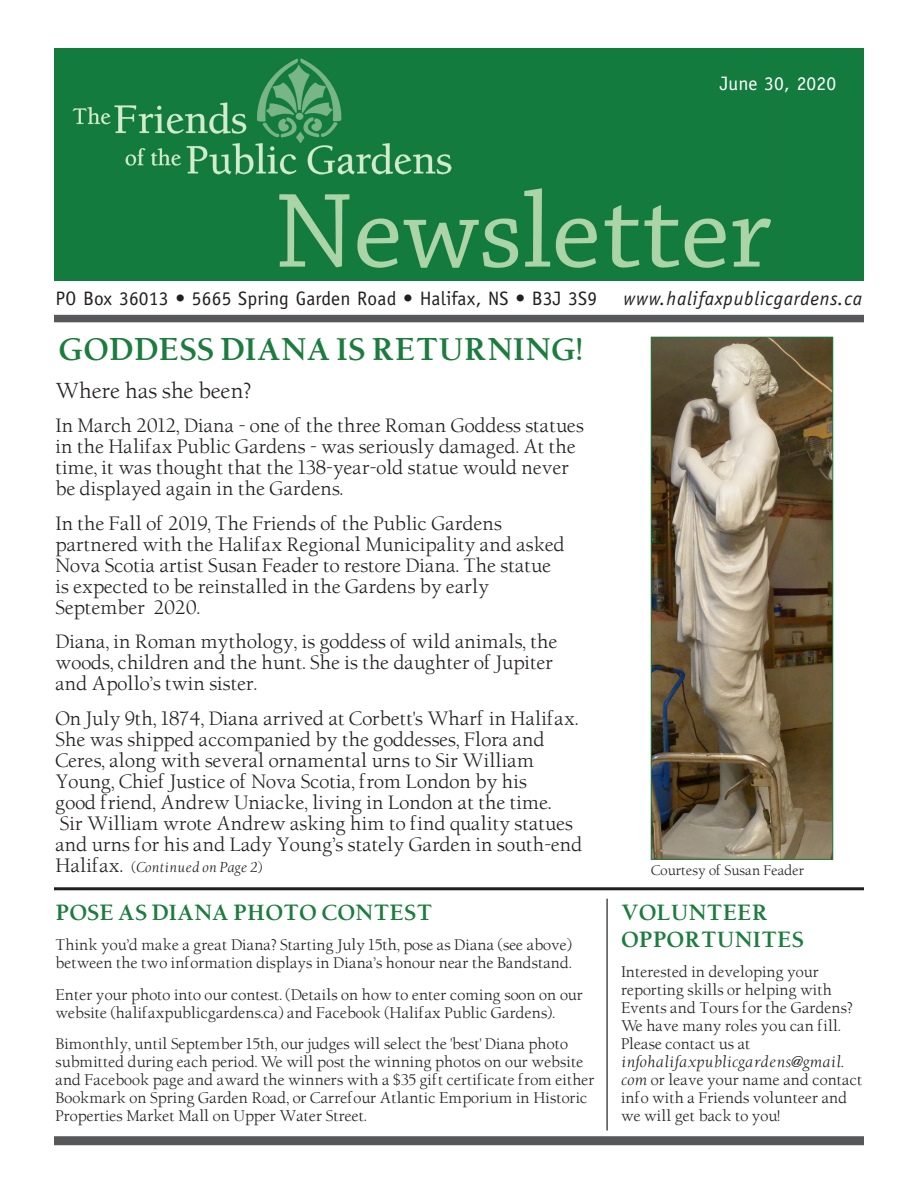
<style>
.page{position:relative;width:918px;height:1188px;background:#fff}
.page>*{position:absolute;margin:0;border:0;box-sizing:border-box;transform-origin:0 0}
.t1{font:700 30px "Berkeley Oldstyle";color:#1c7c3e}
.t2{font:700 21px/27px "Berkeley Oldstyle";color:#1c7c3e}
.t3{font:21px "Berkeley Oldstyle";color:#231f20}
.t4{font:19.5px "Officina Sans Std";letter-spacing:.01em;color:#231f20}
.t5{font:italic 19.5px "Officina Sans Std";letter-spacing:.04em;color:#231f20}
.t6{font:19.5px "Officina Sans Std";letter-spacing:.01em;color:#fff}
.t7{font:18.75px/21px "Berkeley Oldstyle";color:#231f20}
.t8{font:15px/18px "Berkeley Oldstyle";color:#231f20}
.t9{font:italic 13.5px "Berkeley Oldstyle";color:#231f20}
.t10{font:13.5px "Berkeley Oldstyle";color:#231f20}
.s1{font-style:normal;font-size:18.75px}
.s2{font-style:normal}
.s3{font-style:italic}
</style>
<div class="page">
<div style="left:54px;top:1136px;width:810px;height:9px;background:#57585a"></div>
<div style="left:54px;top:315px;width:810px;height:7px;background:#57585a"></div>
<img style="left:54px;top:48px;width:810px;height:232px">
<hr style="left:54px;top:887px;width:810px;height:3px;background:#231f20">
<img style="left:653px;top:339px;width:178px;height:519px">
<div style="left:651px;top:337px;width:182px;height:523px;border:1px solid #1c7c3e"></div>
<hr style="left:606px;top:899px;width:2px;height:232px;background:#231f20">
<p class="t6" style="left:720px;top:72px;width:118px">June 30, 2020</p>
<p class="t4" style="left:56px;top:287px;width:543px">PO Box 36013 • 5665 Spring Garden Road • Halifax, NS • B3J 3S9</p>
<p class="t5" style="left:623px;top:287px;width:240px">www.halifaxpublicgardens.ca</p>
<p class="t1" style="left:59px;top:331px;width:526px">GODDESS DIANA IS RETURNING!</p>
<p class="t3" style="left:56px;top:378px;width:197px">Where has she been?</p>
<p class="t7" style="left:56px;top:416px;width:530px">In March 2012, Diana - one of the three Roman Goddess statues in the Halifax Public Gardens - was seriously damaged. At the time, it was thought that the 138-year-old statue would never be displayed again in the Gardens.</p>
<p class="t7" style="left:56px;top:513px;width:448px">In the Fall of 2019, The Friends of the Public Gardens</p>
<p class="t7" style="left:56px;top:534px;width:511px">partnered with the Halifax Regional Municipality and asked<br>Nova Scotia artist Susan Feader to restore Diana. The statue is expected to be reinstalled in the Gardens by early</p>
<p class="t7" style="left:56px;top:597px;width:146px">September 2020.</p>
<p class="t7" style="left:56px;top:632px;width:503px">Diana, in Roman mythology, is goddess of wild animals, the woods, children and the hunt. She is the daughter of Jupiter and Apollo’s twin sister.</p>
<p class="t7" style="left:56px;top:708px;width:524px">On July 9th, 1874, Diana arrived at Corbett's Wharf in Halifax.<br>She was shipped accompanied by the goddesses, Flora and Ceres, along with several ornamental urns to Sir William Young, Chief Justice of Nova Scotia, from London by his</p>
<p class="t7" style="left:56px;top:792px;width:497px">good friend, Andrew Uniacke, living in London at the time.</p>
<p class="t7" style="left:56px;top:813px;width:528px">Sir William wrote Andrew asking him to find quality statues and urns for his and Lady Young’s stately Garden in south-end</p>
<p class="t9" style="left:56px;top:859px;width:208px"><span class="s1">Halifax.</span> <span class="s2">(</span>Continued on Page 2<span class="s2">)</span></p>
<p class="t2" style="left:56px;top:900px;width:379px">POSE AS DIANA PHOTO CONTEST</p>
<p class="t8" style="left:56px;top:937px;width:518px">Think you’d make a great Diana? Starting July 15th, pose as Diana (see above) between the two information displays in Diana’s honour near the Bandstand.</p>
<p class="t8" style="left:56px;top:986px;width:529px">Enter your photo into our contest. (Details on how to enter coming soon on our website (halifaxpublicgardens.ca) and Facebook (Halifax Public Gardens).</p>
<p class="t8" style="left:56px;top:1036px;width:541px">Bimonthly, until September 15th, our judges will select the 'best' Diana photo submitted during each period. We will post the winning photos on our website and Facebook page and award the winners with a $35 gift certificate from either</p>
<p class="t8" style="left:56px;top:1090px;width:534px">Bookmark on Spring Garden Road, or Carrefour Atlantic Emporium in Historic<br>Properties Market Mall on Upper Water Street.</p>
<p class="t10" style="left:651px;top:862px;width:155px">Courtesy of Susan Feader</p>
<p class="t2" style="left:621px;top:900px;width:185px">VOLUNTEER<br>OPPORTUNITES</p>
<p class="t8" style="left:621px;top:964px;width:199px">Interested in developing your</p>
<p class="t8" style="left:621px;top:982px;width:243px">reporting skills or helping with<br>Events and Tours for the Gardens?<br>We have many roles you can fill.<br>Please contact us at <span class="s3">infohalifaxpublicgardens@gmail. com</span> or leave your name and contact info with a Friends volunteer and we will get back to you!</p>
</div>
